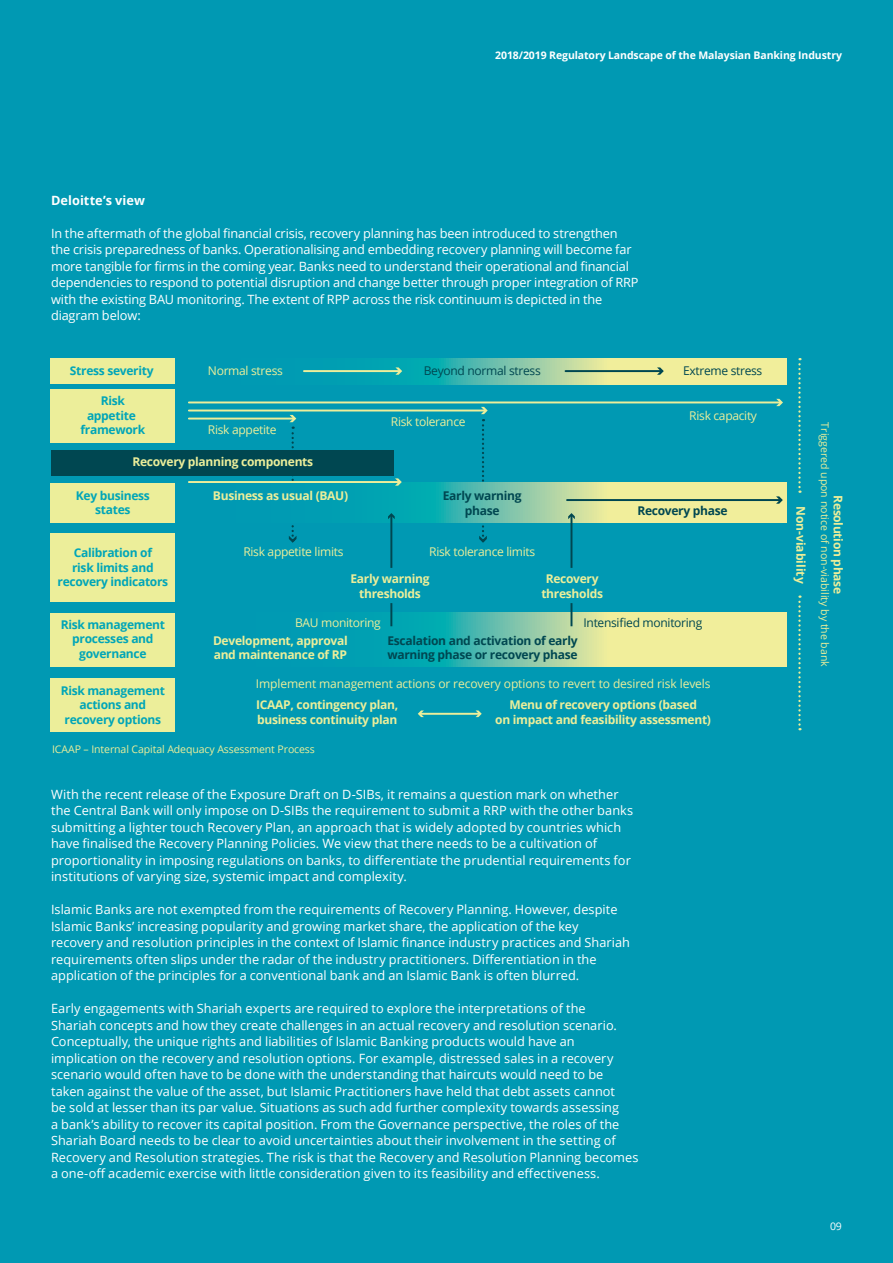
<style>
.page{position:relative;width:893px;height:1263px;background:#0099b3}
.page>*{position:absolute;margin:0;border:0;box-sizing:border-box;transform-origin:0 0}
.t1{font:12.75px/16.5px "Open Sans";color:#fff}
.t2{font:700 12.75px "Open Sans";letter-spacing:.005em;color:#fff}
.t3{font:700 12px/14.4px "Open Sans";letter-spacing:-.025em;color:#ecee9a;text-align:center}
.t4{font:700 12px/14.4px "Open Sans";letter-spacing:-.025em;color:#00a5b8;text-align:center}
.t5{font:12px "Open Sans";letter-spacing:-.025em;color:#ecee9a}
.t6{font:700 12px/14.4px "Open Sans";letter-spacing:-.025em;color:#004751;text-align:center}
.t7{font:12px "Open Sans";letter-spacing:-.025em;color:#004751}
.t8{font:700 12px "Open Sans";color:#ecee9a}
.t9{font:10.5px "Open Sans";letter-spacing:-.01em;color:#ecee9a}
.t10{font:700 10.5px "Open Sans";letter-spacing:-.01em;color:#fff}
.t11{font:10.5px "Open Sans";color:#fff}
</style>
<div class="page">
<svg style="left:303px;top:358px;width:483px;height:26px"></svg>
<svg style="left:374px;top:483px;width:412px;height:40px;background:#a1d4a4"></svg>
<svg style="left:389px;top:613px;width:397px;height:53px;background:#a4d5a3"></svg>
<div style="left:50px;top:358px;width:125px;height:26px;background:#ecee9a"></div>
<div style="left:50px;top:389px;width:125px;height:54px;background:#ecee9a"></div>
<hr style="left:304px;top:370px;width:96px;height:2px;background:#ecee9a">
<svg style="left:395px;top:367px;width:7px;height:8px"></svg>
<hr style="left:189px;top:401px;width:591px;height:2px;background:#ecee9a">
<svg style="left:776px;top:399px;width:7px;height:7px"></svg>
<hr style="left:189px;top:409px;width:296px;height:2px;background:#ecee9a">
<svg style="left:479px;top:407px;width:9px;height:136px"></svg>
<hr style="left:189px;top:418px;width:105px;height:1px;background:#ecee9a">
<svg style="left:289px;top:415px;width:7px;height:128px"></svg>
<hr style="left:189px;top:481px;width:210px;height:2px;background:#ecee9a">
<svg style="left:395px;top:478px;width:7px;height:8px"></svg>
<hr style="left:565px;top:370px;width:96px;height:2px;background:#004751">
<svg style="left:657px;top:367px;width:7px;height:8px"></svg>
<hr style="left:567px;top:499px;width:213px;height:2px;background:#004751">
<svg style="left:776px;top:496px;width:7px;height:8px"></svg>
<div style="left:50px;top:483px;width:125px;height:40px;background:#ecee9a"></div>
<div style="left:50px;top:533px;width:125px;height:68px;background:#ecee9a"></div>
<div style="left:50px;top:613px;width:125px;height:54px;background:#ecee9a"></div>
<div style="left:50px;top:678px;width:125px;height:54px;background:#ecee9a"></div>
<div style="left:51px;top:450px;width:342px;height:25px;background:#004751"></div>
<hr style="left:390px;top:515px;width:2px;height:53px;background:#004751">
<svg style="left:388px;top:513px;width:7px;height:6px"></svg>
<hr style="left:390px;top:603px;width:2px;height:23px;background:#004751">
<hr style="left:570px;top:603px;width:2px;height:23px;background:#004751">
<hr style="left:570px;top:515px;width:2px;height:53px;background:#004751">
<svg style="left:568px;top:513px;width:7px;height:6px"></svg>
<hr style="left:420px;top:713px;width:59px;height:2px;background:#ecee9a">
<svg style="left:418px;top:710px;width:6px;height:7px"></svg>
<svg style="left:476px;top:710px;width:6px;height:7px"></svg>
<svg style="left:798px;top:358px;width:3px;height:135px"></svg>
<svg style="left:798px;top:595px;width:3px;height:135px"></svg>
<p class="t10" style="left:495px;top:48px;width:348px">2018/2019 Regulatory Landscape of the Malaysian Banking Industry</p>
<p class="t2" style="left:51px;top:191px;width:95px">Deloitte’s view</p>
<p class="t1" style="left:51px;top:225px;width:589px">In the aftermath of the global financial crisis, recovery planning has been introduced to strengthen the crisis preparedness of banks. Operationalising and embedding recovery planning will become far more tangible for firms in the coming year. Banks need to understand their operational and financial dependencies to respond to potential disruption and change better through proper integration of RRP with the existing BAU monitoring. The extent of RPP across the risk continuum is depicted in the diagram below:</p>
<p class="t4" style="left:70px;top:363px;width:85px">Stress severity</p>
<p class="t4" style="left:80px;top:393px;width:66px">Risk appetite framework</p>
<p class="t5" style="left:208px;top:363px;width:76px">Normal stress</p>
<p class="t7" style="left:424px;top:363px;width:118px">Beyond normal stress</p>
<p class="t7" style="left:683px;top:363px;width:81px">Extreme stress</p>
<p class="t5" style="left:208px;top:421px;width:70px">Risk appetite</p>
<p class="t5" style="left:391px;top:414px;width:76px">Risk tolerance</p>
<p class="t5" style="left:689px;top:408px;width:69px">Risk capacity</p>
<p class="t3" style="left:132px;top:454px;width:182px">Recovery planning components</p>
<p class="t4" style="left:76px;top:488px;width:76px">Key business states</p>
<p class="t4" style="left:57px;top:545px;width:112px">Calibration of<br>risk limits and recovery indicators</p>
<p class="t4" style="left:61px;top:617px;width:106px">Risk management processes and governance</p>
<p class="t4" style="left:61px;top:683px;width:106px">Risk management actions and recovery options</p>
<p class="t3" style="left:213px;top:488px;width:137px">Business as usual (BAU)</p>
<p class="t6" style="left:443px;top:488px;width:80px">Early warning phase</p>
<p class="t6" style="left:637px;top:503px;width:92px">Recovery phase</p>
<p class="t5" style="left:243px;top:543px;width:102px">Risk appetite limits</p>
<p class="t5" style="left:429px;top:543px;width:108px">Risk tolerance limits</p>
<p class="t3" style="left:351px;top:571px;width:80px">Early warning thresholds</p>
<p class="t3" style="left:541px;top:571px;width:63px">Recovery thresholds</p>
<p class="t5" style="left:295px;top:614px;width:87px">BAU monitoring</p>
<p class="t7" style="left:583px;top:614px;width:120px">Intensified monitoring</p>
<p class="t6" style="left:387px;top:633px;width:192px;text-align:left">Escalation and activation of early warning phase or recovery phase</p>
<p class="t3" style="left:213px;top:633px;width:136px;text-align:left">Development, approval and maintenance of RP</p>
<p class="t5" style="left:256px;top:675px;width:456px">Implement management actions or recovery options to revert to desired risk levels</p>
<p class="t3" style="left:256px;top:697px;width:144px;text-align:left">ICAAP, contingency plan, business continuity plan</p>
<p class="t3" style="left:495px;top:697px;width:217px">Menu of recovery options (based<br>on impact and feasibility assessment)</p>
<p class="t9" style="left:52px;top:742px;width:264px">ICAAP – Internal Capital Adequacy Assessment Process</p>
<p class="t1" style="left:51px;top:786px;width:584px">With the recent release of the Exposure Draft on D-SIBs, it remains a question mark on whether the Central Bank will only impose on D-SIBs the requirement to submit a RRP with the other banks submitting a lighter touch Recovery Plan, an approach that is widely adopted by countries which have finalised the Recovery Planning Policies. We view that there needs to be a cultivation of proportionality in imposing regulations on banks, to differentiate the prudential requirements for institutions of varying size, systemic impact and complexity.</p>
<p class="t1" style="left:51px;top:901px;width:580px">Islamic Banks are not exempted from the requirements of Recovery Planning. However, despite Islamic Banks’ increasing popularity and growing market share, the application of the key recovery and resolution principles in the context of Islamic finance industry practices and Shariah requirements often slips under the radar of the industry practitioners. Differentiation in the application of the principles for a conventional bank and an Islamic Bank is often blurred.</p>
<p class="t1" style="left:51px;top:1000px;width:589px">Early engagements with Shariah experts are required to explore the interpretations of the<br>Shariah concepts and how they create challenges in an actual recovery and resolution scenario.<br>Conceptually, the unique rights and liabilities of Islamic Banking products would have an implication on the recovery and resolution options. For example, distressed sales in a recovery scenario would often have to be done with the understanding that haircuts would need to be taken against the value of the asset, but Islamic Practitioners have held that debt assets cannot<br>be sold at lesser than its par value. Situations as such add further complexity towards assessing<br>a bank’s ability to recover its capital position. From the Governance perspective, the roles of the Shariah Board needs to be clear to avoid uncertainties about their involvement in the setting of Recovery and Resolution strategies. The risk is that the Recovery and Resolution Planning becomes a one-off academic exercise with little consideration given to its feasibility and effectiveness.</p>
<p class="t8" style="left:809px;top:506px;width:79px;rotate:90deg">Non-viability</p>
<p class="t9" style="left:832px;top:422px;width:246px;rotate:90deg">Triggered upon notice of non-viability by the bank</p>
<p class="t3" style="left:846px;top:495px;width:100px;rotate:90deg">Resolution phase</p>
<p class="t11" style="left:830px;top:1219px;width:13px">09</p>
</div>
